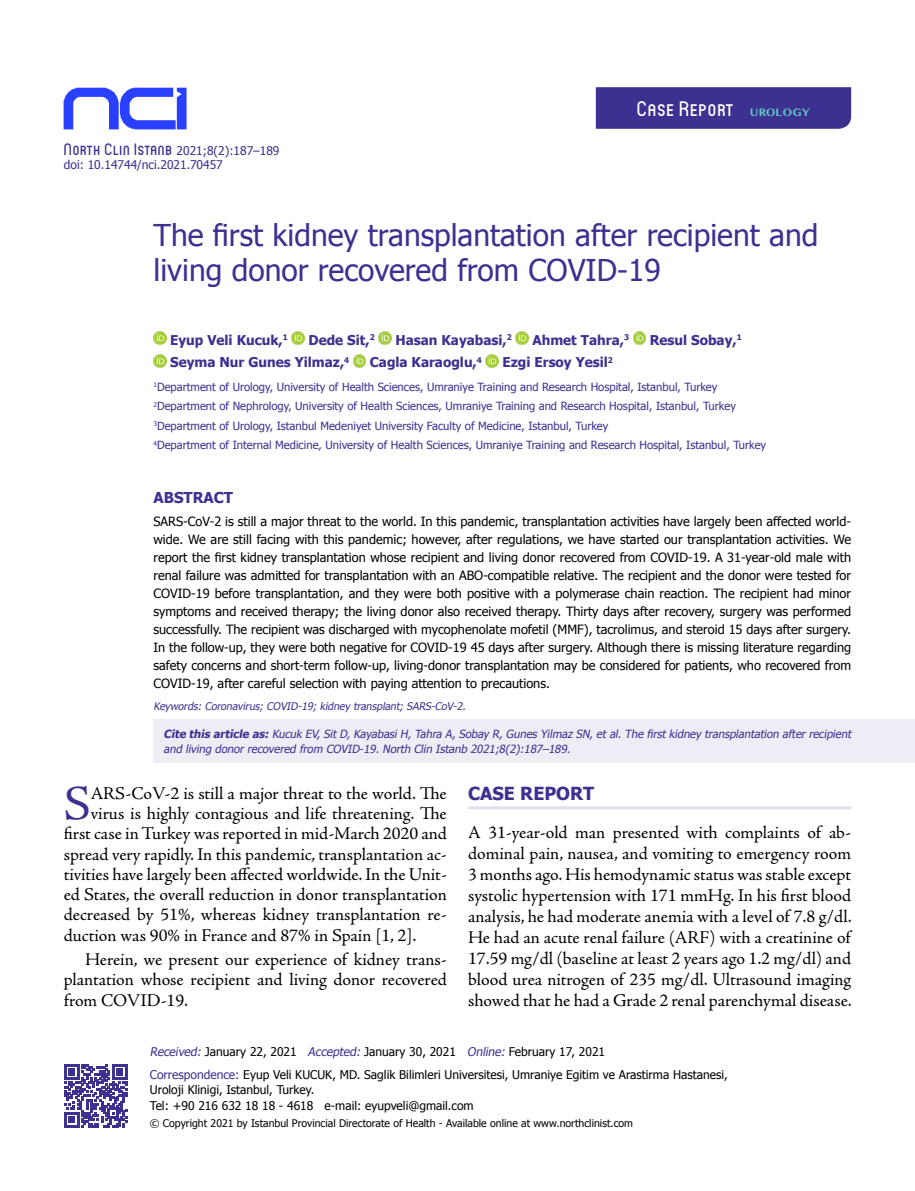
<style>
.page{position:relative;width:915px;height:1191px;background:#fff}
.page>*{position:absolute;margin:0;border:0;box-sizing:border-box;transform-origin:0 0}
.t1{font:48.9px "Adobe Jenson Pro";color:#3c3091}
.t2{font:30px/34.5px "Tahoma";color:#3c3091}
.t3{font:500 21px "Circula";letter-spacing:.055em;color:#fff}
.t4{font:18px/21px "Adobe Jenson Pro";letter-spacing:-.005em;color:#000;text-align:justify}
.t5{font:700 18px "Tahoma";color:#3c3091}
.t6{font:700 15px "Tahoma";color:#3c3091}
.t7{font:700 13.5px "Tahoma";color:#3c3091}
.t8{font:12.75px/18px "Tahoma";color:#000;text-align:justify}
.t9{font:12px/23px "Tahoma";color:#000}
.t10{font:12px/14.4px "Tahoma";color:#3c3091}
.t11{font:11.25px/19.5px "Tahoma";color:#3c3091}
.t12{font:italic 11.25px/15px "Tahoma";color:#3c3091}
.t13{font:10.5px "Tahoma";color:#000}
.t14{font:italic 10.5px "Tahoma";color:#3c3091}
.s1{font-family:"Circula";font-weight:500;font-size:16.5px}
.s2{font-family:"Tamil MN";font-weight:700;font-size:11.25px;color:#62c6c1}
.s3{font-weight:700}
.s4{font-style:italic;color:#3c3091}
.s5{color:#3c3091}
</style>
<div class="page">
<svg style="left:153px;top:332px;width:13px;height:12px"></svg>
<svg style="left:292px;top:332px;width:12px;height:12px"></svg>
<svg style="left:378px;top:332px;width:13px;height:12px"></svg>
<svg style="left:515px;top:332px;width:13px;height:12px"></svg>
<svg style="left:633px;top:332px;width:12px;height:12px"></svg>
<svg style="left:153px;top:354px;width:13px;height:13px"></svg>
<svg style="left:353px;top:354px;width:13px;height:13px"></svg>
<svg style="left:485px;top:354px;width:13px;height:13px"></svg>
<img style="left:64px;top:87px;width:123px;height:43px">
<div style="left:595px;top:87px;width:255px;height:42px;background:#3c3091"></div>
<svg style="left:64px;top:1064px;width:63px;height:63px"></svg>
<div style="left:153px;top:719px;width:761px;height:44px;background:#eeedf5"></div>
<hr style="left:468px;top:806px;width:382px;height:3px;background:#e1dfef">
<p class="t10" style="left:64px;top:143px;width:217px"><span class="s1">North Clin Istanb</span> 2021;8(2):187–189 doi: 10.14744/nci.2021.70457</p>
<h3 class="t3" style="left:636px;top:96px;width:174px">Case Report <span class="s2">UROLOGY</span></h3>
<h2 class="t2" style="left:153px;top:217px;width:666px">The first kidney transplantation after recipient and living donor recovered from COVID-19</h2>
<p class="t7" style="left:170px;top:330px;width:119px">Eyup Veli Kucuk,<sup>1</sup></p>
<p class="t7" style="left:308px;top:330px;width:68px">Dede Sit,<sup>2</sup></p>
<p class="t7" style="left:395px;top:330px;width:118px">Hasan Kayabasi,<sup>2</sup></p>
<p class="t7" style="left:532px;top:330px;width:98px">Ahmet Tahra,<sup>3</sup></p>
<p class="t7" style="left:649px;top:330px;width:93px">Resul Sobay,<sup>1</sup></p>
<p class="t7" style="left:170px;top:353px;width:180px">Seyma Nur Gunes Yilmaz,<sup>4</sup></p>
<p class="t7" style="left:370px;top:353px;width:113px">Cagla Karaoglu,<sup>4</sup></p>
<p class="t7" style="left:502px;top:353px;width:112px">Ezgi Ersoy Yesil<sup>2</sup></p>
<p class="t11" style="left:153px;top:377px;width:614px"><sup>1</sup>Department of Urology, University of Health Sciences, Umraniye Training and Research Hospital, Istanbul, Turkey <sup>2</sup>Department of Nephrology, University of Health Sciences, Umraniye Training and Research Hospital, Istanbul, Turkey <sup>3</sup>Department of Urology, Istanbul Medeniyet University Faculty of Medicine, Istanbul, Turkey<br><sup>4</sup>Department of Internal Medicine, University of Health Sciences, Umraniye Training and Research Hospital, Istanbul, Turkey</p>
<p class="t6" style="left:153px;top:487px;width:81px">ABSTRACT</p>
<p class="t8" style="left:153px;top:511px;width:699px">SARS-CoV-2 is still a major threat to the world. In this pandemic, transplantation activities have largely been affected world&shy;wide. We are still facing with this pandemic; however, after regulations, we have started our transplantation activities. We report the first kidney transplantation whose recipient and living donor recovered from COVID-19. A 31-year-old male with renal failure was admitted for transplantation with an ABO-compatible relative. The recipient and the donor were tested for COVID-19 before transplantation, and they were both positive with a polymerase chain reaction. The recipient had minor symptoms and received therapy; the living donor also received therapy. Thirty days after recovery, surgery was performed successfully. The recipient was discharged with mycophenolate mofetil (MMF), tacrolimus, and steroid 15 days after surgery.<br>In the follow-up, they were both negative for COVID-19 45 days after surgery. Although there is missing literature regarding safety concerns and short-term follow-up, living-donor transplantation may be considered for patients, who recovered from COVID-19, after careful selection with paying attention to precautions.</p>
<p class="t14" style="left:153px;top:699px;width:316px">Keywords: Coronavirus; COVID-19; kidney transplant; SARS-CoV-2.</p>
<p class="t12" style="left:163px;top:725px;width:691px"><span class="s3">Cite this article as:</span> Kucuk EV, Sit D, Kayabasi H, Tahra A, Sobay R, Gunes Yilmaz SN, et al. The first kidney transplantation after recipient and living donor recovered from COVID-19. North Clin Istanb 2021;8(2):187–189.</p>
<h1 class="t1" style="left:64px;top:776px;width:28px">S</h1>
<h3 class="t4" style="left:91px;top:783px;width:357px">ARS-CoV-2 is still a major threat to the world. The</h3>
<h3 class="t4" style="left:91px;top:803px;width:357px">virus is highly contagious and life threatening. The</h3>
<h3 class="t4" style="left:64px;top:823px;width:384px">first case in Turkey was reported in mid-March 2020 and</h3>
<h3 class="t4" style="left:64px;top:843px;width:384px">spread very rapidly. In this pandemic, transplantation ac-</h3>
<h3 class="t4" style="left:64px;top:864px;width:384px">tivities have largely been affected worldwide. In the Unit-</h3>
<h3 class="t4" style="left:64px;top:884px;width:384px">ed States, the overall reduction in donor transplantation</h3>
<h3 class="t4" style="left:64px;top:904px;width:384px">decreased by 51%, whereas kidney transplantation re-</h3>
<h3 class="t4" style="left:64px;top:924px;width:354px">duction was 90% in France and 87% in Spain [1, 2].</h3>
<h3 class="t4" style="left:64px;top:949px;width:384px;line-height:20.2px;text-indent:21px">Herein, we present our experience of kidney trans&shy;plantation whose recipient and living donor recovered from COVID-19.</h3>
<h3 class="t5" style="left:468px;top:780px;width:127px">CASE REPORT</h3>
<p class="t4" style="left:468px;top:821px;width:385px">A 31-year-old man presented with complaints of ab&shy;dominal pain, nausea, and vomiting to emergency room 3 months ago. His hemodynamic status was stable except systolic hypertension with 171 mmHg. In his first blood analysis, he had moderate anemia with a level of 7.8 g/dl.<br>He had an acute renal failure (ARF) with a creatinine of 17.59 mg/dl (baseline at least 2 years ago 1.2 mg/dl) and blood urea nitrogen of 235 mg/dl. Ultrasound imaging showed that he had a Grade 2 renal parenchymal disease.</p>
<p class="t9" style="left:150px;top:1040px;width:579px"><span class="s4">Received:</span> January 22, 2021 <span class="s4">Accepted:</span> January 30, 2021 <span class="s4">Online:</span> February 17, 2021<br><span class="s5">Correspondence:</span> Eyup Veli KUCUK, MD. Saglik Bilimleri Universitesi, Umraniye Egitim ve Arastirma Hastanesi,</p>
<p class="t9" style="left:150px;top:1080px;width:325px;line-height:16.5px">Uroloji Klinigi, Istanbul, Turkey.<br>Tel: +90 216 632 18 18 - 4618 e-mail: eyupveli@gmail.com</p>
<p class="t13" style="left:150px;top:1116px;width:484px">© Copyright 2021 by Istanbul Provincial Directorate of Health - Available online at www.northclinist.com</p>
</div>
